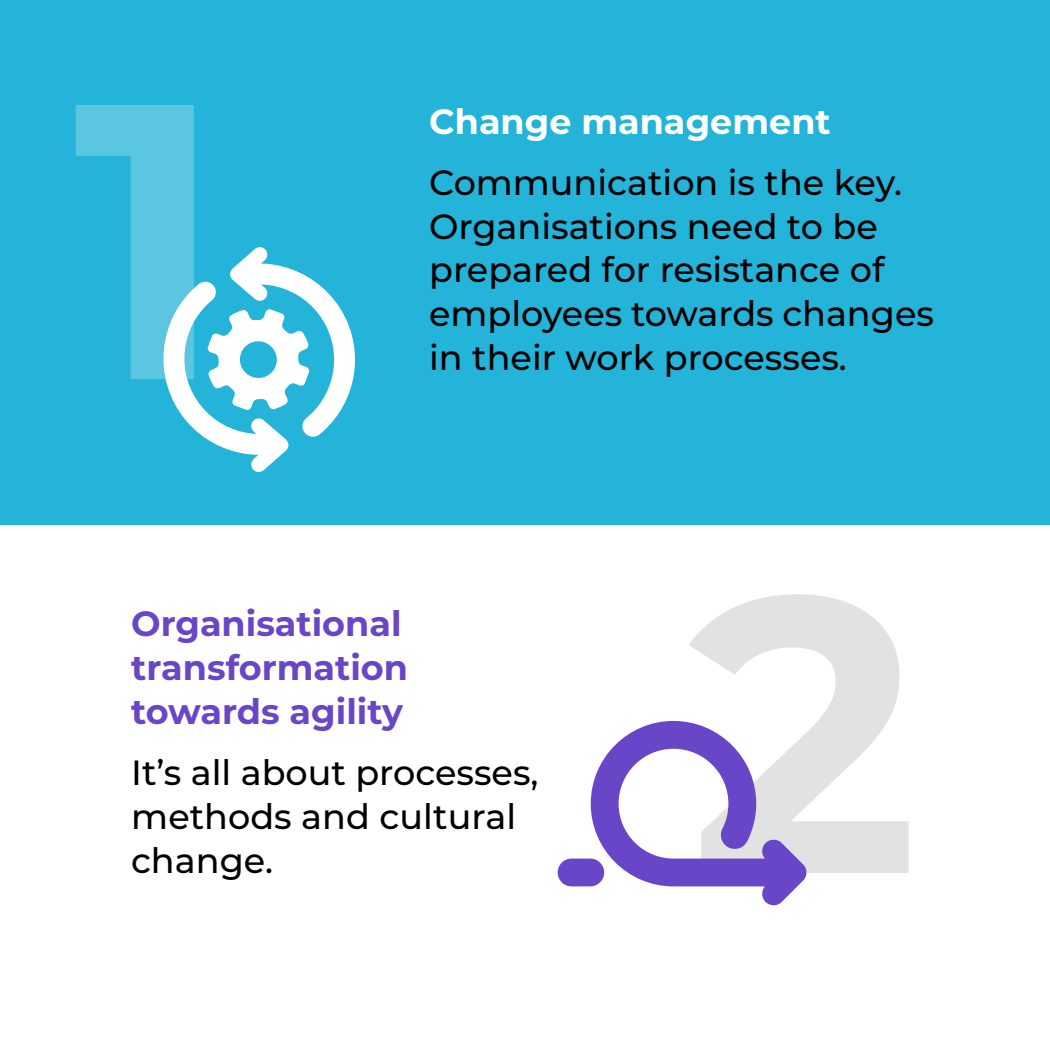
<style>
.page{position:relative;width:1050px;height:1050px;background:#fff}
.page>*{position:absolute;margin:0;border:0;box-sizing:border-box;transform-origin:0 0}
.t1{font:700 391.65px "Montserrat";color:#5bc6e2}
.t2{font:700 391.65px "Montserrat";color:#e2e2e2}
.t3{font:500 35px/43.8px "Montserrat";color:#000}
.t4{font:700 35px/43.8px "Montserrat";color:#6846c6}
.t5{font:700 35px "Montserrat";color:#fff}
</style>
<div class="page">
<div style="left:0;top:0;width:1050px;height:525px;background:#24b3d9"></div>
<svg style="left:591px;top:721px;width:216px;height:184px"></svg>
<div style="left:558px;top:859px;width:46px;height:27px;background:#6945c7;border-radius:14px"></div>
<svg style="left:163px;top:247px;width:192px;height:225px"></svg>
<h1 class="t1" style="left:73px;top:-42px;width:155px">1</h1>
<p class="t5" style="left:429px;top:96px;width:403px">Change management</p>
<p class="t3" style="left:429px;top:159px;width:506px">Communication is the key.<br>Organisations need to be prepared for resistance of employees towards changes in their work processes.</p>
<p class="t4" style="left:131px;top:600px;width:278px">Organisational transformation towards agility</p>
<p class="t3" style="left:131px;top:749px;width:409px">It’s all about processes, methods and cultural change.</p>
<h1 class="t2" style="left:688px;top:452px;width:233px">2</h1>
</div>
